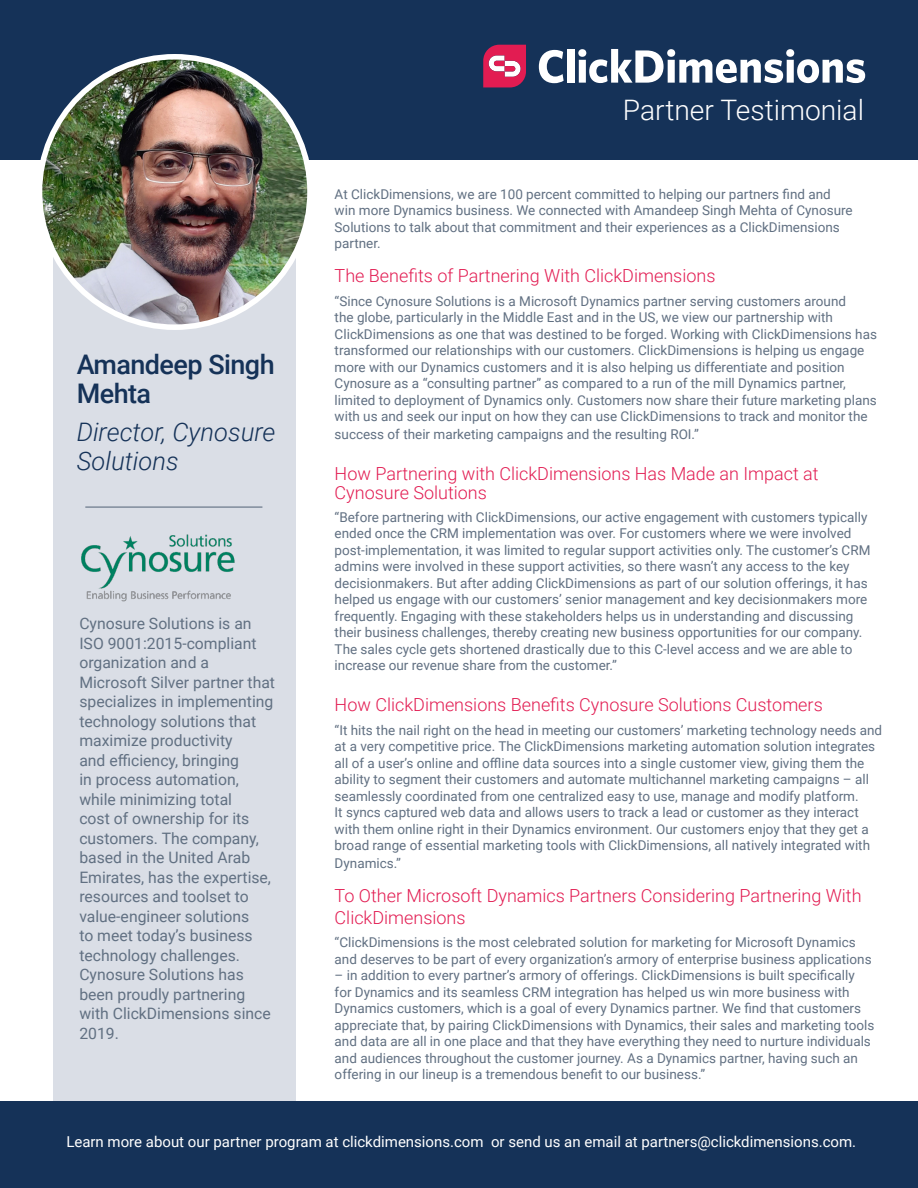
<style>
.page{position:relative;width:918px;height:1188px;background:#fff}
.page>*{position:absolute;margin:0;border:0;box-sizing:border-box;transform-origin:0 0}
.t1{font:300 28.2px "Roboto";color:#fff}
.t2{font:500 27px/28.5px "Roboto";letter-spacing:-.02em;color:#153258}
.t3{font:italic 300 25.5px/29.4px "Roboto";color:#153258}
.t4{font:300 18px/18.6px "Roboto";color:#e21c52}
.t5{font:15.75px/19.5px "Roboto";color:#617082}
.t6{font:15px "Roboto";color:#fff}
.t7{font:13.5px/16.5px "Roboto";color:#617082}
</style>
<div class="page">
<div style="left:53px;top:0;width:243px;height:1188px;background:#dadee6"></div>
<div style="left:0;top:0;width:918px;height:160px;background:#153258"></div>
<div style="left:0;top:1102px;width:918px;height:86px;background:#153258"></div>
<svg style="left:539px;top:50px;width:25px;height:33px"></svg>
<div style="left:567px;top:49px;width:7px;height:34px;background:#fff"></div>
<svg style="left:578px;top:49px;width:287px;height:34px"></svg>
<svg style="left:483px;top:45px;width:43px;height:42px;background:#d74671"></svg>
<img style="left:40px;top:57px;width:270px;height:270px;border-radius:135px">
<div style="left:37px;top:54px;width:276px;height:276px;border:6px solid #fff;border-radius:50%"></div>
<img style="left:81px;top:534px;width:154px;height:68px">
<hr style="left:85px;top:507px;width:177px;height:1px;background:#617082">
<h2 class="t2" style="left:77px;top:349px;width:200px">Amandeep Singh<br>Mehta</h2>
<h3 class="t3" style="left:77px;top:416px;width:200px">Director, Cynosure<br>Solutions</h3>
<p class="t5" style="left:79px;top:614px;width:197px">Cynosure Solutions is an<br>ISO 9001:2015-compliant organization and a<br>Microsoft Silver partner that specializes in implementing technology solutions that maximize productivity<br>and efficiency, bringing<br>in process automation, while minimizing total<br>cost of ownership for its customers. The company, based in the United Arab<br>Emirates, has the expertise, resources and toolset to value-engineer solutions<br>to meet today’s business technology challenges.<br>Cynosure Solutions has been proudly partnering with ClickDimensions since<br>2019.</p>
<h1 class="t1" style="left:623px;top:90px;width:243px">Partner Testimonial</h1>
<p class="t7" style="left:335px;top:185px;width:520px">At ClickDimensions, we are 100 percent committed to helping our partners find and win more Dynamics business. We connected with Amandeep Singh Mehta of Cynosure Solutions to talk about that commitment and their experiences as a ClickDimensions partner.</p>
<h3 class="t4" style="left:335px;top:266px;width:382px">The Benefits of Partnering With ClickDimensions</h3>
<p class="t7" style="left:335px;top:292px;width:544px">“Since Cynosure Solutions is a Microsoft Dynamics partner serving customers around<br>the globe, particularly in the Middle East and in the US, we view our partnership with ClickDimensions as one that was destined to be forged. Working with ClickDimensions has transformed our relationships with our customers. ClickDimensions is helping us engage more with our Dynamics customers and it is also helping us differentiate and position Cynosure as a “consulting partner” as compared to a run of the mill Dynamics partner, limited to deployment of Dynamics only. Customers now share their future marketing plans with us and seek our input on how they can use ClickDimensions to track and monitor the</p>
<p class="t7" style="left:335px;top:426px;width:366px">success of their marketing campaigns and the resulting ROI.”</p>
<h3 class="t4" style="left:335px;top:464px;width:486px">How Partnering with ClickDimensions Has Made an Impact at<br>Cynosure Solutions</h3>
<p class="t7" style="left:335px;top:508px;width:537px">“Before partnering with ClickDimensions, our active engagement with customers typically ended once the CRM implementation was over. For customers where we were involved post-implementation, it was limited to regular support activities only. The customer’s CRM admins were involved in these support activities, so there wasn’t any access to the key decisionmakers. But after adding ClickDimensions as part of our solution offerings, it has helped us engage with our customers’ senior management and key decisionmakers more frequently. Engaging with these stakeholders helps us in understanding and discussing their business challenges, thereby creating new business opportunities for our company.<br>The sales cycle gets shortened drastically due to this C-level access and we are able to increase our revenue share from the customer.”</p>
<h3 class="t4" style="left:335px;top:695px;width:490px">How ClickDimensions Benefits Cynosure Solutions Customers</h3>
<p class="t7" style="left:335px;top:721px;width:549px">“It hits the nail right on the head in meeting our customers’ marketing technology needs and at a very competitive price. The ClickDimensions marketing automation solution integrates all of a user’s online and offline data sources into a single customer view, giving them the ability to segment their customers and automate multichannel marketing campaigns – all seamlessly coordinated from one centralized easy to use, manage and modify platform.<br>It syncs captured web data and allows users to track a lead or customer as they interact with them online right in their Dynamics environment. Our customers enjoy that they get a broad range of essential marketing tools with ClickDimensions, all natively integrated with</p>
<p class="t7" style="left:335px;top:855px;width:68px">Dynamics.”</p>
<h3 class="t4" style="left:335px;top:884px;width:529px;line-height:21.6px">To Other Microsoft Dynamics Partners Considering Partnering With<br>ClickDimensions</h3>
<p class="t7" style="left:335px;top:934px;width:539px">“ClickDimensions is the most celebrated solution for marketing for Microsoft Dynamics and deserves to be part of every organization’s armory of enterprise business applications</p>
<p class="t7" style="left:335px;top:967px;width:541px">– in addition to every partner’s armory of offerings. ClickDimensions is built specifically for Dynamics and its seamless CRM integration has helped us win more business with Dynamics customers, which is a goal of every Dynamics partner. We find that customers appreciate that, by pairing ClickDimensions with Dynamics, their sales and marketing tools and data are all in one place and that they have everything they need to nurture individuals and audiences throughout the customer journey. As a Dynamics partner, having such an offering in our lineup is a tremendous benefit to our business.”</p>
<p class="t6" style="left:66px;top:1131px;width:791px">Learn more about our partner program at clickdimensions.com or send us an email at partners@clickdimensions.com.</p>
</div>
